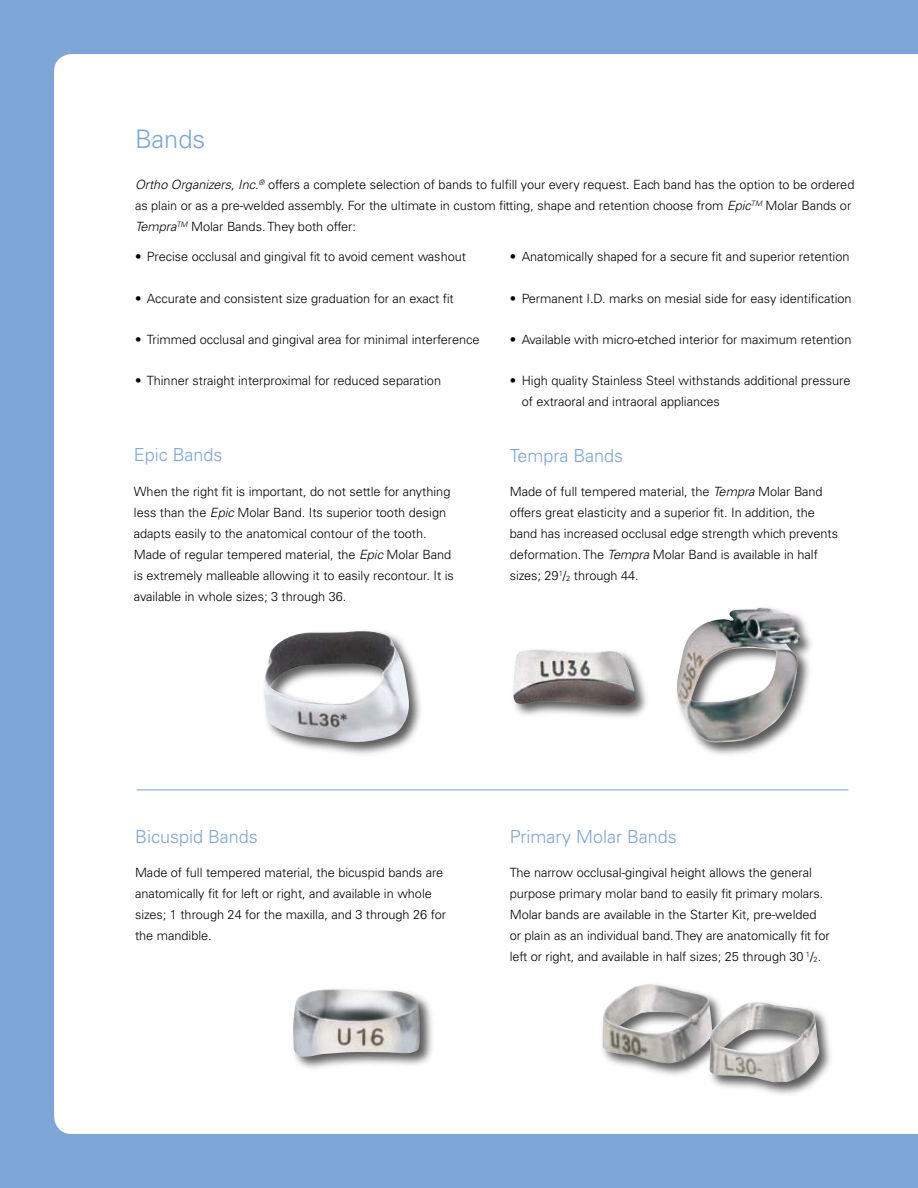
<style>
.page{position:relative;width:918px;height:1188px;background:#7da6d7}
.page>*{position:absolute;margin:0;border:0;box-sizing:border-box;transform-origin:0 0}
.t1{font:300 25.5px "Univers LT Std";color:#7da6d7}
.t2{font:300 18px "Univers LT Std";color:#7da6d7}
.t3{font:300 12.75px/21px "Univers LT Std";letter-spacing:-.005em;color:#000}
.s1{font-style:italic}
.s2{font-size:7.5px}
</style>
<div class="page">
<div style="left:54px;top:54px;width:864px;height:1080px;background:#fff"></div>
<div style="left:109px;top:130px;width:800px;height:955px;background:#fff"></div>
<div style="left:260px;top:628px;width:165px;height:130px;background:#000;opacity:.65"></div>
<img style="left:263px;top:628px;width:147px;height:115px">
<div style="left:599px;top:981px;width:236px;height:117px;background:#000;opacity:.65"></div>
<img style="left:602px;top:984px;width:217px;height:98px">
<div style="left:673px;top:604px;width:142px;height:154px;background:#000;opacity:.65"></div>
<img style="left:675px;top:607px;width:125px;height:136px">
<div style="left:510px;top:646px;width:140px;height:75px;background:#000;opacity:.65"></div>
<img style="left:513px;top:650px;width:122px;height:56px">
<div style="left:289px;top:985px;width:147px;height:88px;background:#000;opacity:.65"></div>
<img style="left:293px;top:989px;width:127px;height:69px">
<hr style="left:136px;top:790px;width:712px;height:1px;background:#7da6d7">
<h1 class="t1" style="left:135px;top:123px;width:72px">Bands</h1>
<p class="t3" style="left:135px;top:174px;width:721px"><span class="s1">Ortho Organizers, Inc.</span><sup>®</sup> offers a complete selection of bands to fulfill your every request. Each band has the option to be ordered as plain or as a pre-welded assembly. For the ultimate in custom fitting, shape and retention choose from <span class="s1">Epic</span><sup>TM</sup> Molar Bands or<br><span class="s1">Tempra</span><sup>TM</sup> Molar Bands. They both offer:</p>
<p class="t3" style="left:135px;top:246px;width:333px">• Precise occlusal and gingival fit to avoid cement washout</p>
<p class="t3" style="left:135px;top:288px;width:320px">• Accurate and consistent size graduation for an exact fit</p>
<p class="t3" style="left:135px;top:329px;width:346px">• Trimmed occlusal and gingival area for minimal interference</p>
<p class="t3" style="left:135px;top:370px;width:308px">• Thinner straight interproximal for reduced separation</p>
<h2 class="t2" style="left:134px;top:444px;width:90px">Epic Bands</h2>
<p class="t3" style="left:134px;top:481px;width:321px">When the right fit is important, do not settle for anything less than the <span class="s1">Epic</span> Molar Band. Its superior tooth design adapts easily to the anatomical contour of the tooth.<br>Made of regular tempered material, the <span class="s1">Epic</span> Molar Band is extremely malleable allowing it to easily recontour. It is available in whole sizes; 3 through 36.</p>
<p class="t3" style="left:510px;top:246px;width:341px">• Anatomically shaped for a secure fit and superior retention</p>
<p class="t3" style="left:510px;top:288px;width:343px">• Permanent I.D. marks on mesial side for easy identification</p>
<p class="t3" style="left:510px;top:329px;width:343px">• Available with micro-etched interior for maximum retention</p>
<p class="t3" style="left:522px;top:370px;width:330px;text-indent:-12px">• High quality Stainless Steel withstands additional pressure of extraoral and intraoral appliances</p>
<h2 class="t2" style="left:510px;top:445px;width:115px">Tempra Bands</h2>
<p class="t3" style="left:510px;top:481px;width:330px">Made of full tempered material, the <span class="s1">Tempra</span> Molar Band offers great elasticity and a superior fit. In addition, the band has increased occlusal edge strength which prevents deformation. The <span class="s1">Tempra</span> Molar Band is available in half sizes; 29<sup>1</sup>/<span class="s2">2</span> through 44.</p>
<h2 class="t2" style="left:135px;top:826px;width:124px">Bicuspid Bands</h2>
<p class="t3" style="left:135px;top:862px;width:312px">Made of full tempered material, the bicuspid bands are anatomically fit for left or right, and available in whole sizes; 1 through 24 for the maxilla, and 3 through 26 for the mandible.</p>
<h2 class="t2" style="left:510px;top:826px;width:169px">Primary Molar Bands</h2>
<p class="t3" style="left:510px;top:862px;width:322px">The narrow occlusal-gingival height allows the general purpose primary molar band to easily fit primary molars.<br>Molar bands are available in the Starter Kit, pre-welded or plain as an individual band. They are anatomically fit for left or right, and available in half sizes; 25 through 30 <sup>1</sup>/<span class="s2">2</span>.</p>
</div>
